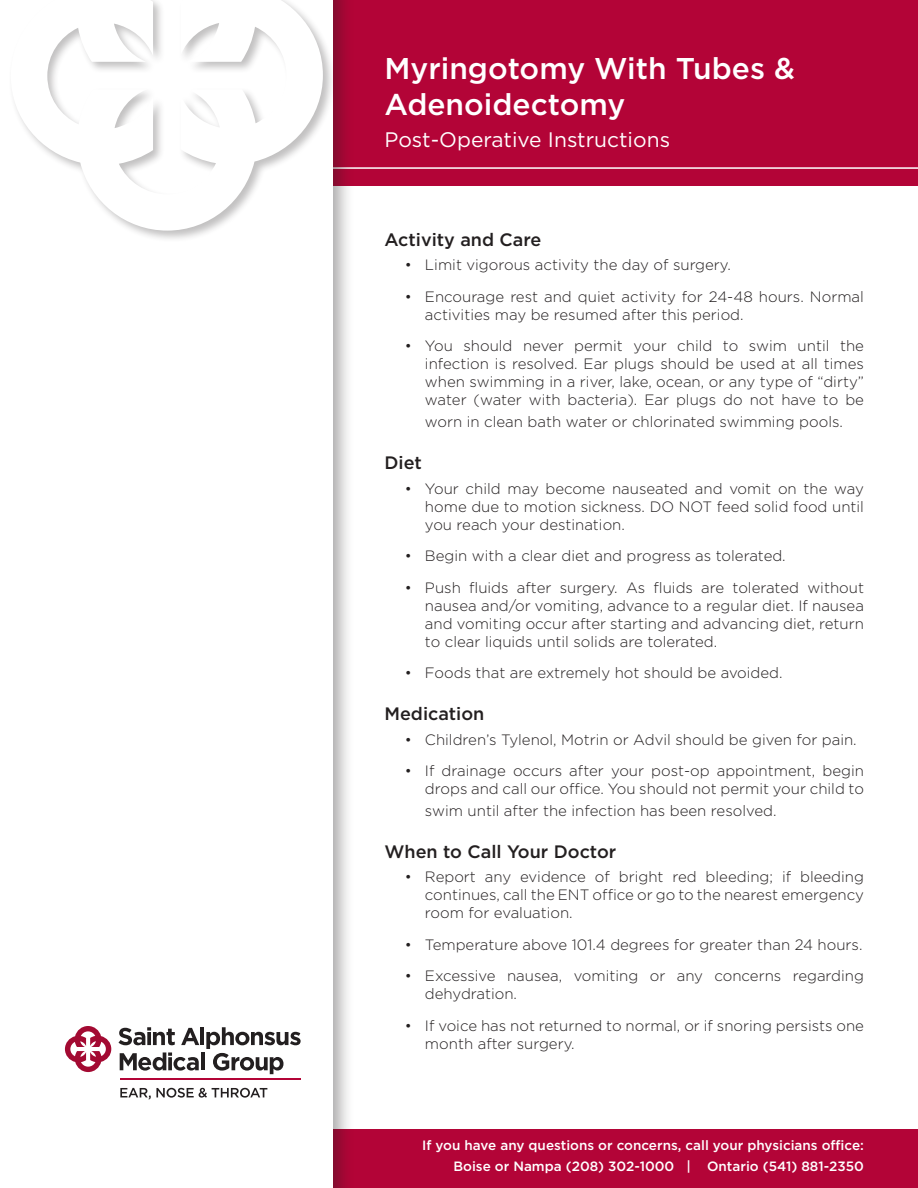
<style>
.page{position:relative;width:918px;height:1188px;background:#fff}
.page>*{position:absolute;margin:0;border:0;box-sizing:border-box;transform-origin:0 0}
.t1{font:500 30px/36px "Gotham";color:#fff}
.t2{font:21px "Gotham";color:#fff}
.t3{font:500 18px "Gotham";color:#231f20}
.t4{font:300 15px/18px "Gotham";color:#231f20;text-align:justify}
.t5{font:500 13.5px/21px "Gotham";color:#fff;text-align:right}
</style>
<div class="page">
<div style="left:0;top:0;width:918px;height:185px;background:#b30437"></div>
<hr style="left:323px;top:167px;width:595px;height:2px;background:#fff">
<div style="left:0;top:1130px;width:918px;height:58px;background:#b30437"></div>
<div style="left:0;top:0;width:355px;height:1188px;background:#231f20;opacity:.39"></div>
<div style="left:0;top:0;width:333px;height:1188px;background:#fff"></div>
<hr style="left:120px;top:1079px;width:181px;height:1px;background:#b30437">
<svg style="left:65px;top:1026px;width:46px;height:46px"></svg>
<svg style="left:119px;top:1027px;width:56px;height:18px"></svg>
<svg style="left:181px;top:1028px;width:18px;height:17px"></svg>
<hr style="left:201px;top:1027px;width:3px;height:18px;background:#231f20">
<svg style="left:120px;top:1052px;width:79px;height:19px"></svg>
<hr style="left:201px;top:1052px;width:3px;height:18px;background:#231f20">
<svg style="left:206px;top:1027px;width:95px;height:47px"></svg>
<svg style="left:120px;top:1088px;width:147px;height:11px"></svg>
<div style="left:8px;top:0;width:327px;height:243px;background:#231f20;opacity:.28"></div>
<svg style="left:11px;top:0;width:312px;height:231px"></svg>
<h1 class="t1" style="left:384px;top:50px;width:412px">Myringotomy With Tubes &amp;<br>Adenoidectomy</h1>
<h2 class="t2" style="left:384px;top:128px;width:287px">Post-Operative Instructions</h2>
<p class="t3" style="left:384px;top:229px;width:158px">Activity and Care</p>
<p class="t4" style="left:405px;top:256px;width:328px">• Limit vigorous activity the day of surgery.</p>
<p class="t4" style="left:425px;top:287px;width:441px;text-indent:-20px">• Encourage rest and quiet activity for 24-48 hours. Normal activities may be resumed after this period.</p>
<p class="t4" style="left:425px;top:337px;width:441px;text-indent:-20px">• You should never permit your child to swim until the infection is resolved. Ear plugs should be used at all times when swimming in a river, lake, ocean, or any type of “dirty” water (water with bacteria). Ear plugs do not have to be</p>
<p class="t4" style="left:425px;top:412px;width:420px">worn in clean bath water or chlorinated swimming pools.</p>
<p class="t3" style="left:384px;top:452px;width:39px">Diet</p>
<p class="t4" style="left:425px;top:479px;width:441px;text-indent:-20px">• Your child may become nauseated and vomit on the way home due to motion sickness. DO NOT feed solid food until you reach your destination.</p>
<p class="t4" style="left:405px;top:547px;width:383px">• Begin with a clear diet and progress as tolerated.</p>
<p class="t4" style="left:425px;top:578px;width:441px;text-indent:-20px">• Push fluids after surgery. As fluids are tolerated without nausea and/or vomiting, advance to a regular diet. If nausea and vomiting occur after starting and advancing diet, return to clear liquids until solids are tolerated.</p>
<p class="t4" style="left:405px;top:664px;width:379px">• Foods that are extremely hot should be avoided.</p>
<p class="t3" style="left:384px;top:703px;width:101px">Medication</p>
<p class="t4" style="left:405px;top:730px;width:454px">• Children’s Tylenol, Motrin or Advil should be given for pain.</p>
<p class="t4" style="left:405px;top:762px;width:461px;text-align:right">• If drainage occurs after your post-op appointment, begin drops and call our office. You should not permit your child to</p>
<p class="t4" style="left:425px;top:801px;width:353px">swim until after the infection has been resolved.</p>
<p class="t3" style="left:384px;top:841px;width:233px">When to Call Your Doctor</p>
<p class="t4" style="left:425px;top:868px;width:441px;text-indent:-20px">• Report any evidence of bright red bleeding; if bleeding continues, call the ENT office or go to the nearest emergency room for evaluation.</p>
<p class="t4" style="left:405px;top:935px;width:459px">• Temperature above 101.4 degrees for greater than 24 hours.</p>
<p class="t4" style="left:425px;top:967px;width:441px;text-indent:-20px">• Excessive nausea, vomiting or any concerns regarding dehydration.</p>
<p class="t4" style="left:425px;top:1016px;width:441px;text-indent:-20px">• If voice has not returned to normal, or if snoring persists one month after surgery.</p>
<p class="t5" style="left:422px;top:1134px;width:443px">If you have any questions or concerns, call your physicians office:<br>Boise or Nampa (208) 302-1000 | Ontario (541) 881-2350</p>
</div>
